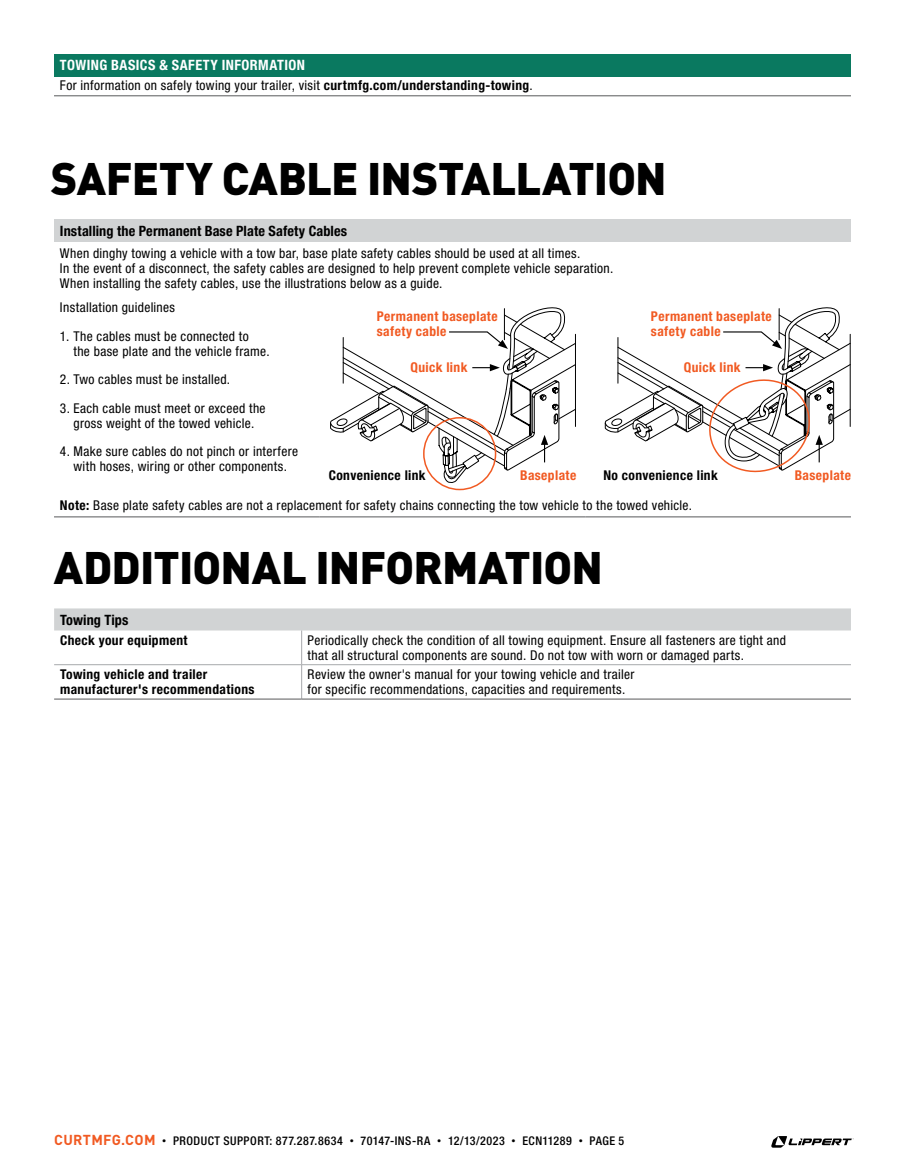
<style>
.page{position:relative;width:905px;height:1175px;background:#fff}
.page>*{position:absolute;margin:0;border:0;box-sizing:border-box;transform-origin:0 0}
.t1{font:900 45px "DINOT";letter-spacing:-.02em;color:#000}
.t2{font:700 condensed 14.25px "Helvetica Neue LT Std";letter-spacing:.005em;color:#000}
.t3{font:700 condensed 14.25px "Helvetica Neue LT Std";letter-spacing:.03em;color:#fff}
.t4{font:condensed 13.5px/15px "Helvetica Neue LT Std";letter-spacing:.025em;color:#000}
.t5{font:700 condensed 13.5px/15px "Helvetica Neue LT Std";letter-spacing:.03em;color:#000}
.t6{font:700 condensed 13.5px/15px "Helvetica Neue LT Std";letter-spacing:.03em;color:#f15a22}
.t7{font:500 condensed 12px "Helvetica Neue LT Std";letter-spacing:.04em;color:#000}
.s1{font-weight:700}
.s2{font-family:"DINOT";font-weight:700;font-stretch:normal;font-size:14.25px;color:#f15a22}
.s3{font-family:"DINOT";font-weight:400;font-stretch:normal;font-size:9px}
</style>
<div class="page">
<svg style="left:771px;top:1136px;width:82px;height:11px"></svg>
<div style="left:54px;top:54px;width:796px;height:22px;background:#0a7960"></div>
<hr style="left:54px;top:95px;width:796px;height:1px;background:#58595b">
<div style="left:54px;top:608px;width:796px;height:22px;background:#d1d3d4"></div>
<hr style="left:301px;top:630px;width:1px;height:34px;background:#a7a9ac">
<hr style="left:301px;top:664px;width:1px;height:34px;background:#a7a9ac">
<hr style="left:54px;top:664px;width:247px;height:1px;background:#a7a9ac">
<hr style="left:302px;top:664px;width:548px;height:1px;background:#a7a9ac">
<hr style="left:54px;top:698px;width:247px;height:1px;background:#58595b">
<hr style="left:302px;top:698px;width:548px;height:1px;background:#58595b">
<div style="left:54px;top:220px;width:796px;height:22px;background:#d1d3d4"></div>
<hr style="left:54px;top:516px;width:266px;height:1px;background:#58595b">
<hr style="left:320px;top:516px;width:265px;height:1px;background:#58595b">
<hr style="left:585px;top:516px;width:265px;height:1px;background:#58595b">
<svg style="left:330px;top:307px;width:246px;height:177px"></svg>
<div style="left:423px;top:417px;width:73px;height:73px;border:2px solid #f15a22;border-radius:50%"></div>
<svg style="left:604px;top:307px;width:247px;height:166px"></svg>
<p class="t3" style="left:60px;top:56px;width:246px">TOWING BASICS &amp; SAFETY INFORMATION</p>
<p class="t4" style="left:60px;top:78px;width:474px">For information on safely towing your trailer, visit <span class="s1">curtmfg.com/understanding-towing</span>.</p>
<h1 class="t1" style="left:51px;top:143px;width:617px">SAFETY CABLE INSTALLATION</h1>
<p class="t2" style="left:60px;top:222px;width:289px">Installing the Permanent Base Plate Safety Cables</p>
<p class="t4" style="left:60px;top:246px;width:555px">When dinghy towing a vehicle with a tow bar, base plate safety cables should be used at all times.<br>In the event of a disconnect, the safety cables are designed to help prevent complete vehicle separation.<br>When installing the safety cables, use the illustrations below as a guide.</p>
<p class="t4" style="left:60px;top:300px;width:117px">Installation guidelines</p>
<p class="t4" style="left:73px;top:328px;width:198px;text-indent:-14px">1. The cables must be connected to<br>the base plate and the vehicle frame.</p>
<p class="t4" style="left:60px;top:372px;width:172px">2. Two cables must be installed.</p>
<p class="t4" style="left:60px;top:400px;width:207px;text-align:center">3. Each cable must meet or exceed the gross weight of the towed vehicle.</p>
<p class="t4" style="left:60px;top:444px;width:239px;text-align:center">4. Make sure cables do not pinch or interfere with hoses, wiring or other components.</p>
<p class="t4" style="left:60px;top:497px;width:633px"><span class="s1">Note:</span> Base plate safety cables are not a replacement for safety chains connecting the tow vehicle to the towed vehicle.</p>
<p class="t6" style="left:377px;top:308px;width:122px">Permanent baseplate safety cable</p>
<p class="t6" style="left:651px;top:308px;width:122px">Permanent baseplate safety cable</p>
<p class="t6" style="left:410px;top:359px;width:58px">Quick link</p>
<p class="t6" style="left:683px;top:359px;width:58px">Quick link</p>
<p class="t5" style="left:329px;top:467px;width:98px">Convenience link</p>
<p class="t5" style="left:603px;top:467px;width:116px">No convenience link</p>
<p class="t6" style="left:520px;top:467px;width:58px">Baseplate</p>
<p class="t6" style="left:794px;top:467px;width:58px">Baseplate</p>
<h1 class="t1" style="left:54px;top:532px;width:550px">ADDITIONAL INFORMATION</h1>
<p class="t2" style="left:60px;top:611px;width:70px">Towing Tips</p>
<p class="t5" style="left:60px;top:632px;width:129px">Check your equipment</p>
<p class="t4" style="left:307px;top:632px;width:480px">Periodically check the condition of all towing equipment. Ensure all fasteners are tight and that all structural components are sound. Do not tow with worn or damaged parts.</p>
<p class="t5" style="left:60px;top:666px;width:196px">Towing vehicle and trailer manufacturer's recommendations</p>
<p class="t4" style="left:307px;top:667px;width:328px">Review the owner's manual for your towing vehicle and trailer for specific recommendations, capacities and requirements.</p>
<p class="t7" style="left:54px;top:1133px;width:571px"><span class="s2">CURTMFG.COM</span> <span class="s3">•</span> PRODUCT SUPPORT: 877.287.8634 <span class="s3">•</span> 70147-INS-RA <span class="s3">•</span> 12/13/2023 <span class="s3">•</span> ECN11289 <span class="s3">•</span> PAGE 5</p>
</div>
